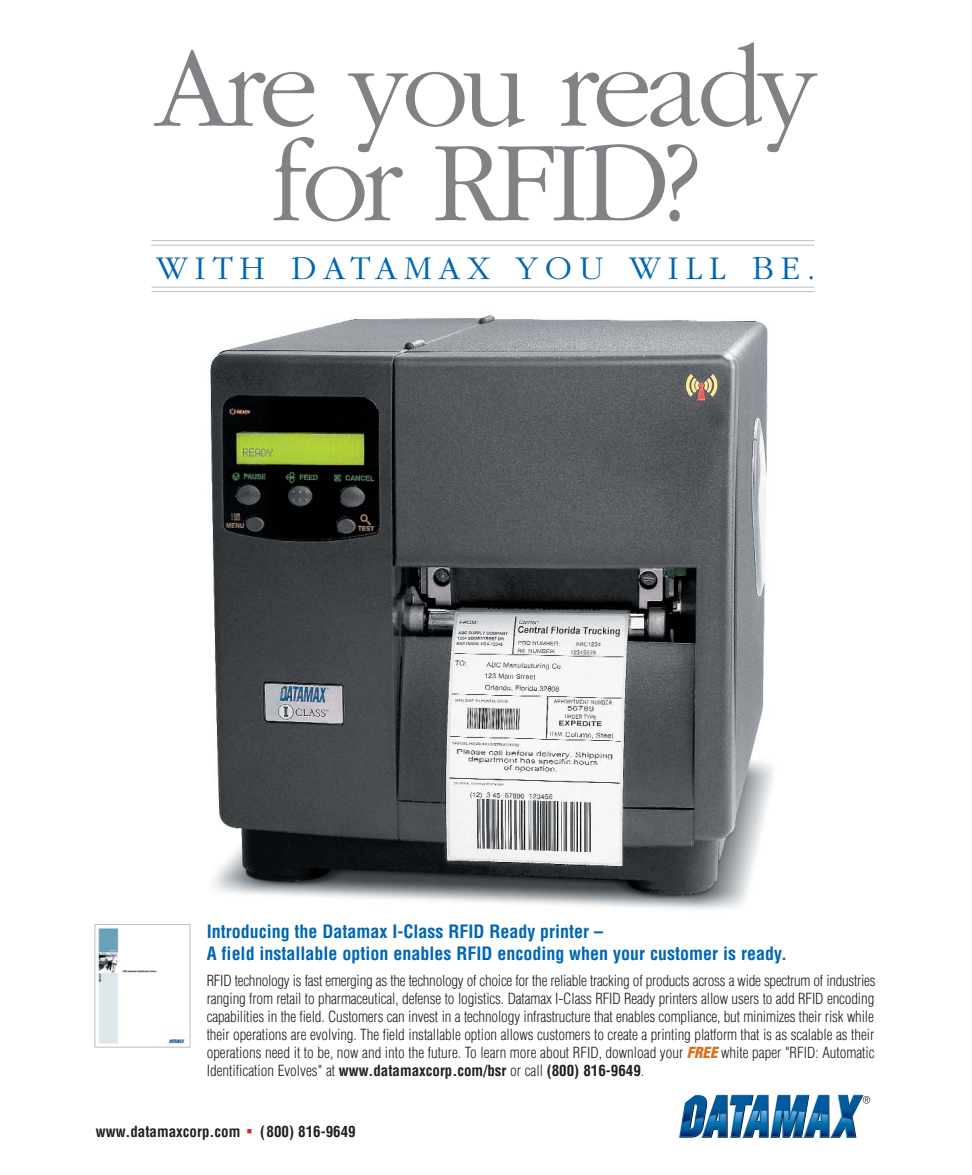
<style>
.page{position:relative;width:972px;height:1175px;background:#fff}
.page>*{position:absolute;margin:0;border:0;box-sizing:border-box;transform-origin:0 0}
.t1{font:300 118.5px/94.5px "Garamond";letter-spacing:-.05em;color:#808285;text-align:center}
.t2{font:300 34.5px "Garamond";letter-spacing:.2em;color:#0066b3}
.t3{font:700 condensed 18px/21.6px "Helvetica";color:#0066b3}
.t4{font:300 condensed 15px/18px "Helvetica";color:#231f20;text-align:justify}
.t5{font:700 condensed 15px "Helvetica";color:#231f20}
.s1{font-weight:900;font-style:italic;color:#dd6e1d}
.s2{font-weight:700}
.s3{font-family:"Franklin Gothic";font-weight:600;font-size:28.5px;color:#ed1b2d}
</style>
<div class="page">
<img style="left:151px;top:286px;width:664px;height:646px">
<svg style="left:679px;top:1094px;width:191px;height:43px"></svg>
<img style="left:97px;top:926px;width:91px;height:119px">
<div style="left:94px;top:924px;width:96px;height:123px;border:1px solid #bbbdc0"></div>
<hr style="left:152px;top:245px;width:662px;height:1px;background:#bbbdc0">
<hr style="left:152px;top:240px;width:662px;height:1px;background:#bbbdc0">
<hr style="left:152px;top:291px;width:662px;height:1px;background:#bbbdc0">
<hr style="left:152px;top:287px;width:662px;height:1px;background:#bbbdc0">
<h1 class="t1" style="left:155px;top:50px;width:664px">Are you ready for RFID?</h1>
<h2 class="t2" style="left:156px;top:254px;width:661px">WITH DATAMAX YOU WILL BE.</h2>
<p class="t3" style="left:207px;top:922px;width:582px">Introducing the Datamax I-Class RFID Ready printer –<br>A field installable option enables RFID encoding when your customer is ready.</p>
<p class="t4" style="left:207px;top:972px;width:670px">RFID technology is fast emerging as the technology of choice for the reliable tracking of products across a wide spectrum of industries ranging from retail to pharmaceutical, defense to logistics. Datamax I-Class RFID Ready printers allow users to add RFID encoding capabilities in the field. Customers can invest in a technology infrastructure that enables compliance, but minimizes their risk while their operations are evolving. The field installable option allows customers to create a printing platform that is as scalable as their operations need it to be, now and into the future. To learn more about RFID, download your <span class="s1">FREE</span> white paper "RFID: Automatic Identification Evolves" at <span class="s2">www.datamaxcorp.com/bsr</span> or call <span class="s2">(800) 816-9649</span>.</p>
<p class="t5" style="left:96px;top:1125px;width:261px">www.datamaxcorp.com <span class="s3">•</span> (800) 816-9649</p>
</div>
